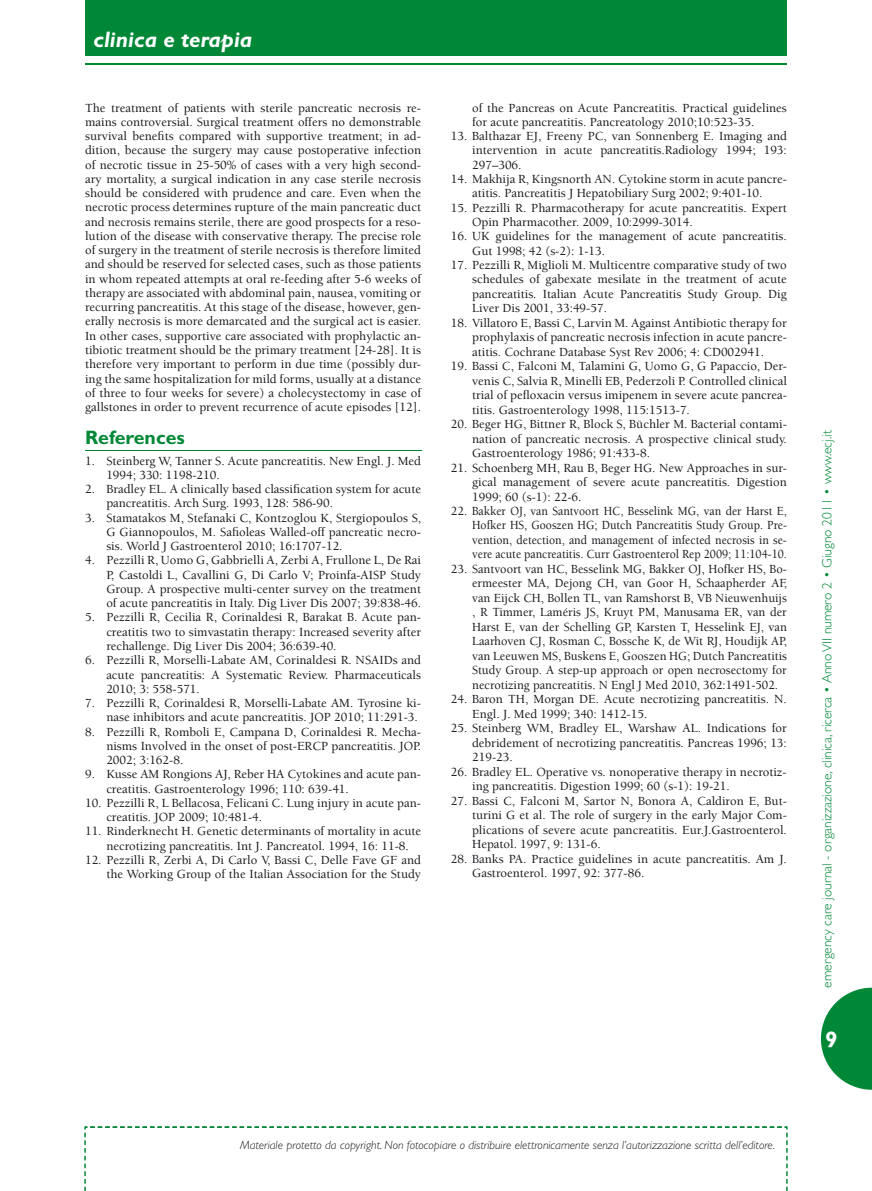
<style>
.page{position:relative;width:872px;height:1191px;background:#fff}
.page>*{position:absolute;margin:0;border:0;box-sizing:border-box;transform-origin:0 0}
.t1{font:italic 700 22.5px "Gill Sans";color:#fff}
.t2{font:700 22.5px "Gill Sans";color:#fff}
.t3{font:700 19.5px "Gill Sans";color:#008836}
.t4{font:300 13.5px "Gill Sans";color:#008836}
.t5{font:500 12.75px/14.2px "Berkeley";color:#1a171c;text-align:justify}
.t6{font:italic 300 12px "Gill Sans";color:#1a171c}
</style>
<div class="page">
<svg style="left:821px;top:987px;width:51px;height:102px"></svg>
<div style="left:85px;top:0;width:702px;height:55px;background:#008836"></div>
<hr style="left:85px;top:63px;width:702px;height:2px;background:#008836">
<svg style="left:84px;top:1126px;width:703px;height:65px"></svg>
<hr style="left:85px;top:450px;width:336px;height:1px;background:#008836">
<h1 class="t1" style="left:94px;top:26px;width:160px">clinica e terapia</h1>
<p class="t5" style="left:85px;top:101px;width:337px">The treatment of patients with sterile pancreatic necrosis re&shy;mains controversial. Surgical treatment offers no demonstrable survival benefits compared with supportive treatment; in ad&shy;dition, because the surgery may cause postoperative infection of necrotic tissue in 25-50% of cases with a very high second&shy;ary mortality, a surgical indication in any case sterile necrosis should be considered with prudence and care. Even when the necrotic process determines rupture of the main pancreatic duct and necrosis remains sterile, there are good prospects for a reso&shy;lution of the disease with conservative therapy. The precise role of surgery in the treatment of sterile necrosis is therefore limited and should be reserved for selected cases, such as those patients in whom repeated attempts at oral re-feeding after 5-6 weeks of therapy are associated with abdominal pain, nausea, vomiting or recurring pancreatitis. At this stage of the disease, however, gen&shy;erally necrosis is more demarcated and the surgical act is easier.<br>In other cases, supportive care associated with prophylactic an&shy;tibiotic treatment should be the primary treatment [24-28]. It is therefore very important to perform in due time (possibly dur&shy;ing the same hospitalization for mild forms, usually at a distance of three to four weeks for severe) a cholecystectomy in case of gallstones in order to prevent recurrence of acute episodes [12].</p>
<h2 class="t3" style="left:85px;top:426px;width:101px">References</h2>
<p class="t5" style="left:106px;top:454px;width:316px;text-indent:-21px">1. Steinberg W, Tanner S. Acute pancreatitis. New Engl. J. Med<br>1994; 330: 1198-210.</p>
<p class="t5" style="left:106px;top:482px;width:316px;text-indent:-21px">2. Bradley EL. A clinically based classification system for acute pancreatitis. Arch Surg. 1993, 128: 586-90.</p>
<p class="t5" style="left:106px;top:511px;width:316px;text-indent:-21px">3. Stamatakos M, Stefanaki C, Kontzoglou K, Stergiopoulos S, G Giannopoulos, M. Safioleas Walled-off pancreatic necro&shy;sis. World J Gastroenterol 2010; 16:1707-12.</p>
<p class="t5" style="left:106px;top:553px;width:316px;text-indent:-21px">4. Pezzilli R, Uomo G, Gabbrielli A, Zerbi A, Frullone L, De Rai P, Castoldi L, Cavallini G, Di Carlo V; Proinfa-AISP Study Group. A prospective multi-center survey on the treatment of acute pancreatitis in Italy. Dig Liver Dis 2007; 39:838-46.</p>
<p class="t5" style="left:106px;top:610px;width:316px;text-indent:-21px">5. Pezzilli R, Cecilia R, Corinaldesi R, Barakat B. Acute pan&shy;creatitis two to simvastatin therapy: Increased severity after rechallenge. Dig Liver Dis 2004; 36:639-40.</p>
<p class="t5" style="left:106px;top:653px;width:316px;text-indent:-21px">6. Pezzilli R, Morselli-Labate AM, Corinaldesi R. NSAIDs and acute pancreatitis: A Systematic Review. Pharmaceuticals 2010; 3: 558-571.</p>
<p class="t5" style="left:85px;top:696px;width:337px;text-align:right">7. Pezzilli R, Corinaldesi R, Morselli-Labate AM. Tyrosine ki&shy;nase inhibitors and acute pancreatitis. JOP 2010; 11:291-3.</p>
<p class="t5" style="left:106px;top:724px;width:316px;text-indent:-21px">8. Pezzilli R, Romboli E, Campana D, Corinaldesi R. Mecha&shy;nisms Involved in the onset of post-ERCP pancreatitis. JOP.<br>2002; 3:162-8.</p>
<p class="t5" style="left:106px;top:767px;width:316px;text-indent:-21px">9. Kusse AM Rongions AJ, Reber HA Cytokines and acute pan&shy;creatitis. Gastroenterology 1996; 110: 639-41.</p>
<p class="t5" style="left:106px;top:796px;width:316px;text-indent:-21px">10. Pezzilli R, L Bellacosa, Felicani C. Lung injury in acute pan&shy;creatitis. JOP 2009; 10:481-4.</p>
<p class="t5" style="left:106px;top:824px;width:316px;text-indent:-21px">11. Rinderknecht H. Genetic determinants of mortality in acute necrotizing pancreatitis. Int J. Pancreatol. 1994, 16: 11-8.</p>
<p class="t5" style="left:85px;top:853px;width:337px;text-align:right">12. Pezzilli R, Zerbi A, Di Carlo V, Bassi C, Delle Fave GF and the Working Group of the Italian Association for the Study</p>
<p class="t5" style="left:472px;top:101px;width:316px">of the Pancreas on Acute Pancreatitis. Practical guidelines for acute pancreatitis. Pancreatology 2010;10:523-35.</p>
<p class="t5" style="left:472px;top:129px;width:316px;text-indent:-21px">13. Balthazar EJ, Freeny PC, van Sonnenberg E. Imaging and intervention in acute pancreatitis.Radiology 1994; 193:<br>297–306.</p>
<p class="t5" style="left:451px;top:172px;width:337px;text-align:center">14. Makhija R, Kingsnorth AN. Cytokine storm in acute pancre&shy;atitis. Pancreatitis J Hepatobiliary Surg 2002; 9:401-10.</p>
<p class="t5" style="left:472px;top:201px;width:316px;text-indent:-21px">15. Pezzilli R. Pharmacotherapy for acute pancreatitis. Expert<br>Opin Pharmacother. 2009, 10:2999-3014.</p>
<p class="t5" style="left:472px;top:229px;width:316px;text-indent:-21px">16. UK guidelines for the management of acute pancreatitis.<br>Gut 1998; 42 (s-2): 1-13.</p>
<p class="t5" style="left:472px;top:258px;width:316px;text-indent:-21px">17. Pezzilli R, Miglioli M. Multicentre comparative study of two schedules of gabexate mesilate in the treatment of acute pancreatitis. Italian Acute Pancreatitis Study Group. Dig Liver Dis 2001, 33:49-57.</p>
<p class="t5" style="left:472px;top:316px;width:316px;text-indent:-21px">18. Villatoro E, Bassi C, Larvin M. Against Antibiotic therapy for prophylaxis of pancreatic necrosis infection in acute pancre&shy;atitis. Cochrane Database Syst Rev 2006; 4: CD002941.</p>
<p class="t5" style="left:472px;top:359px;width:316px;text-indent:-21px">19. Bassi C, Falconi M, Talamini G, Uomo G, G Papaccio, Der&shy;venis C, Salvia R, Minelli EB, Pederzoli P. Controlled clinical trial of pefloxacin versus imipenem in severe acute pancrea&shy;titis. Gastroenterology 1998, 115:1513-7.</p>
<p class="t5" style="left:472px;top:417px;width:316px;text-indent:-21px">20. Beger HG, Bittner R, Block S, Büchler M. Bacterial contami&shy;nation of pancreatic necrosis. A prospective clinical study.<br>Gastroenterology 1986; 91:433-8.</p>
<p class="t5" style="left:472px;top:461px;width:316px;text-indent:-21px">21. Schoenberg MH, Rau B, Beger HG. New Approaches in sur&shy;gical management of severe acute pancreatitis. Digestion 1999; 60 (s-1): 22-6.</p>
<p class="t5" style="left:472px;top:504px;width:316px;text-indent:-21px">22. Bakker OJ, van Santvoort HC, Besselink MG, van der Harst E, Hofker HS, Gooszen HG; Dutch Pancreatitis Study Group. Pre&shy;vention, detection, and management of infected necrosis in se&shy;vere acute pancreatitis. Curr Gastroenterol Rep 2009; 11:104-10.</p>
<p class="t5" style="left:472px;top:562px;width:316px;text-indent:-21px">23. Santvoort van HC, Besselink MG, Bakker OJ, Hofker HS, Bo&shy;ermeester MA, Dejong CH, van Goor H, Schaapherder AF, van Eijck CH, Bollen TL, van Ramshorst B, VB Nieuwenhuijs , R Timmer, Laméris JS, Kruyt PM, Manusama ER, van der Harst E, van der Schelling GP, Karsten T, Hesselink EJ, van Laarhoven CJ, Rosman C, Bossche K, de Wit RJ, Houdijk AP, van Leeuwen MS, Buskens E, Gooszen HG; Dutch Pancreatitis Study Group. A step-up approach or open necrosectomy for necrotizing pancreatitis. N Engl J Med 2010, 362:1491-502.</p>
<p class="t5" style="left:472px;top:692px;width:316px;text-indent:-21px">24. Baron TH, Morgan DE. Acute necrotizing pancreatitis. N.<br>Engl. J. Med 1999; 340: 1412-15.</p>
<p class="t5" style="left:472px;top:721px;width:316px;text-indent:-21px">25. Steinberg WM, Bradley EL, Warshaw AL. Indications for debridement of necrotizing pancreatitis. Pancreas 1996; 13:<br>219-23.</p>
<p class="t5" style="left:472px;top:764px;width:316px;text-indent:-21px">26. Bradley EL. Operative vs. nonoperative therapy in necrotiz&shy;ing pancreatitis. Digestion 1999; 60 (s-1): 19-21.</p>
<p class="t5" style="left:472px;top:793px;width:316px;text-indent:-21px">27. Bassi C, Falconi M, Sartor N, Bonora A, Caldiron E, But&shy;turini G et al. The role of surgery in the early Major Com&shy;plications of severe acute pancreatitis. Eur.J.Gastroenterol.<br>Hepatol. 1997, 9: 131-6.</p>
<p class="t5" style="left:472px;top:851px;width:316px;text-indent:-21px">28. Banks PA. Practice guidelines in acute pancreatitis. Am J.<br>Gastroenterol. 1997, 92: 377-86.</p>
<p class="t4" style="left:819px;top:987px;width:559px;rotate:-90deg">emergency care journal - organizzazione, clinica, ricerca • Anno VII numero 2 • Giugno 2011 • www.ecj.it</p>
<h1 class="t2" style="left:825px;top:1026px;width:14px">9</h1>
<p class="t6" style="left:240px;top:1138px;width:536px">Materiale protetto da copyright. Non fotocopiare o distribuire elettronicamente senza l’autorizzazione scritta dell’editore.</p>
</div>
